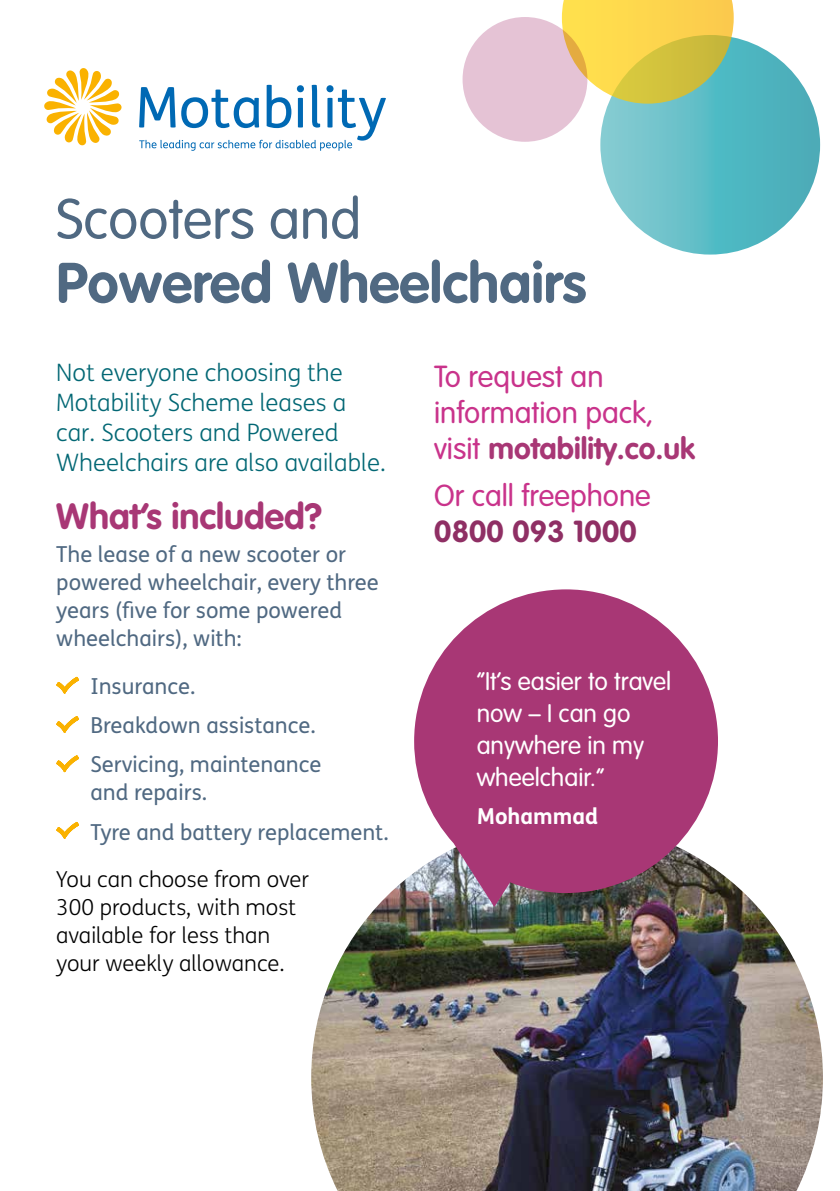
<style>
.page{position:relative;width:840px;height:1191px;background:#fff}
.page>*{position:absolute;margin:0;border:0;box-sizing:border-box;transform-origin:0 0}
.t1{font:700 56px/64px "VAG Rounded";color:#506982}
.t2{font:700 36px "VAG Rounded";color:#a83775}
.t3{font:300 30px/36px "VAG Rounded";color:#c9338b}
.t4{font:300 25px/32px "VAG Rounded";color:#fff}
.t5{font:300 24px/30px "FS Me";color:#026774}
.t6{font:22px/28px "FS Me";color:#506982}
.t7{font:300 22px/28px "FS Me";color:#000}
.t8{font:700 22px "FS Me";color:#fff}
.s1{font-weight:300}
.s2{color:#fff}
.s3{font-weight:700;color:#a83775}
.s4{font-weight:700;color:#fff}
.s5{font-weight:700;color:#8f2f64}
.s6{color:#a83775}
</style>
<div class="page">
<svg style="left:44px;top:68px;width:78px;height:78px"></svg>
<svg style="left:139px;top:85px;width:247px;height:66px"></svg>
<svg style="left:56px;top:676px;width:23px;height:18px"></svg>
<svg style="left:56px;top:716px;width:23px;height:17px"></svg>
<svg style="left:56px;top:755px;width:23px;height:17px"></svg>
<svg style="left:56px;top:821px;width:23px;height:18px"></svg>
<img style="left:311px;top:870px;width:511px;height:321px">
<svg style="left:414px;top:589px;width:303px;height:318px;background:#ae5887"></svg>
<svg style="left:600px;top:35px;width:219px;height:219px;background:#5dbbc4"></svg>
<svg style="left:561px;top:0;width:172px;height:104px;background:#dece5a"></svg>
<div style="left:462px;top:17px;width:125px;height:125px;background:#e5c3d5;border-radius:50%"></div>
<p class="t1" style="left:56px;top:186px;width:546px"><span class="s1">Scooters and<br></span>Powered Wheelchairs<span class="s2">.</span></p>
<p class="t5" style="left:56px;top:357px;width:331px">Not everyone choosing the<br>Motability Scheme leases a car. Scooters and Powered<br>Wheelchairs are also available.</p>
<p class="t2" style="left:56px;top:495px;width:267px">What’s included?</p>
<p class="t6" style="left:56px;top:540px;width:324px">The lease of a new scooter or powered wheelchair, every three years (five for some powered wheelchairs), with:</p>
<p class="t6" style="left:90px;top:671px;width:106px">Insurance.</p>
<p class="t6" style="left:90px;top:710px;width:227px">Breakdown assistance.</p>
<p class="t6" style="left:90px;top:750px;width:232px">Servicing, maintenance and repairs.</p>
<p class="t6" style="left:90px;top:817px;width:299px">Tyre and battery replacement.</p>
<p class="t7" style="left:56px;top:864px;width:254px">You can choose from over<br>300 products, with most available for less than your weekly allowance.</p>
<p class="t3" style="left:434px;top:358px;width:270px">To request an information pack, visit <span class="s3">motability .co.uk</span><span class="s4">.</span></p>
<p class="t3" style="left:434px;top:477px;width:218px">Or call freephone<br><span class="s5">0 8 0 0</span><span class="s4">.</span><span class="s5">0 9 3</span><span class="s4">.</span> <span class="s5">1 0 0 0</span><span class="s4">.</span></p>
<p class="t4" style="left:476px;top:665px;width:196px">“It’s easier to travel now – I can go anywhere in my wheelchair.”</p>
<p class="t8" style="left:476px;top:799px;width:128px">Mohammad<span class="s6">.</span></p>
</div>
